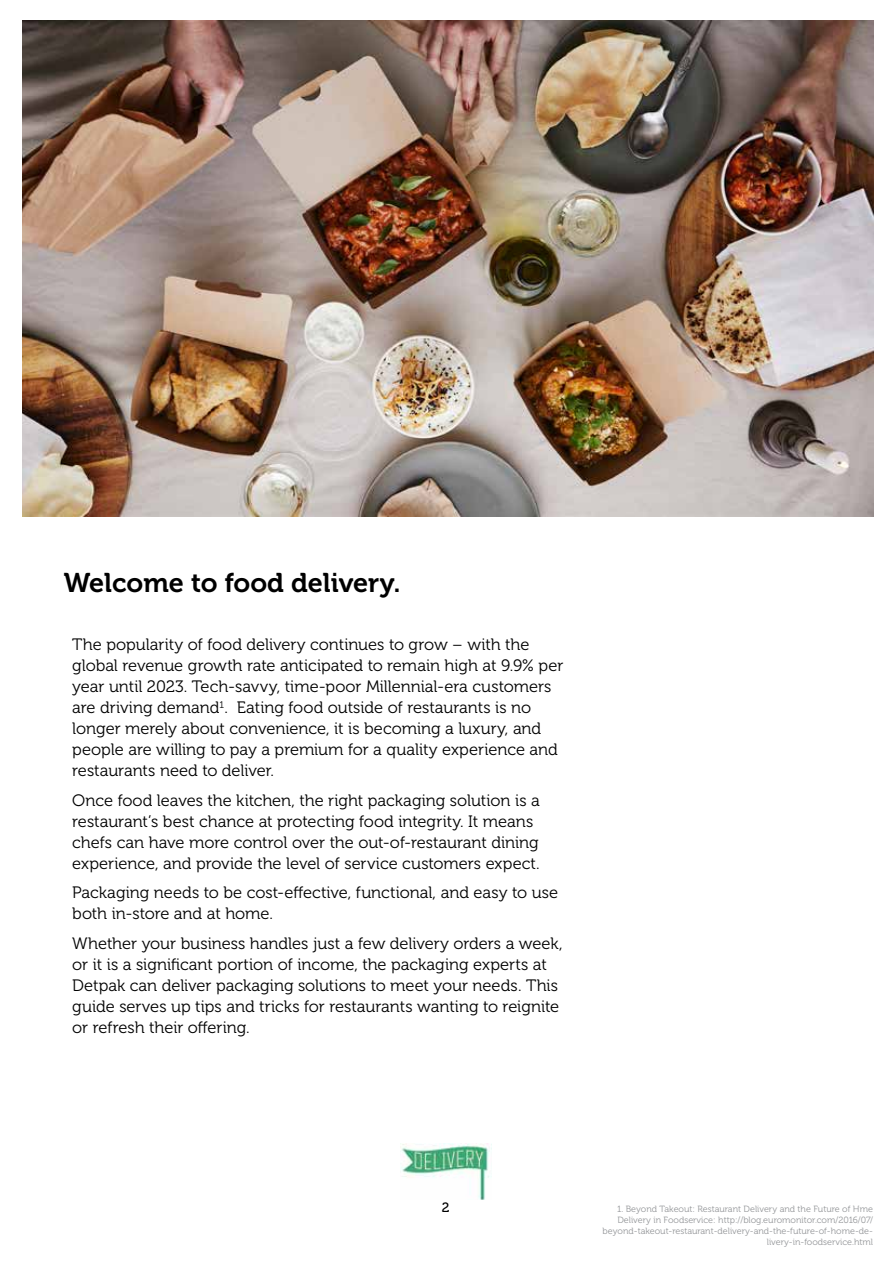
<style>
.page{position:relative;width:893px;height:1263px;background:#fff}
.page>*{position:absolute;margin:0;border:0;box-sizing:border-box;transform-origin:0 0}
.t1{font:27px "Museo 700";color:#000}
.t2{font:16.5px/21px "Museo 300";letter-spacing:-.005em;color:#000}
.t3{font:13.5px "Museo 500";color:#000}
.t4{font:9px/10.8px "Museo 300";color:#939598;text-align:right}
</style>
<div class="page">
<img style="left:400px;top:1143px;width:90px;height:56px">
<img style="left:23px;top:20px;width:850px;height:496px">
<h1 class="t1" style="left:64px;top:568px;width:338px">Welcome to food delivery.</h1>
<p class="t2" style="left:72px;top:634px;width:493px">The popularity of food delivery continues to grow – with the global revenue growth rate anticipated to remain high at 9.9% per year until 2023. Tech-savvy, time-poor Millennial-era customers are driving demand<sup>1</sup>. Eating food outside of restaurants is no longer merely about convenience, it is becoming a luxury, and people are willing to pay a premium for a quality experience and restaurants need to deliver.</p>
<p class="t2" style="left:72px;top:790px;width:469px">Once food leaves the kitchen, the right packaging solution is a restaurant’s best chance at protecting food integrity. It means chefs can have more control over the out-of-restaurant dining experience, and provide the level of service customers expect.</p>
<p class="t2" style="left:72px;top:882px;width:487px">Packaging needs to be cost-effective, functional, and easy to use both in-store and at home.</p>
<p class="t2" style="left:72px;top:933px;width:492px">Whether your business handles just a few delivery orders a week, or it is a significant portion of income, the packaging experts at Detpak can deliver packaging solutions to meet your needs. This guide serves up tips and tricks for restaurants wanting to reignite or refresh their offering.</p>
<p class="t3" style="left:442px;top:1200px;width:9px">2</p>
<p class="t4" style="left:603px;top:1204px;width:272px">1. Beyond Takeout: Restaurant Delivery and the Future of Hme Delivery in Foodservice: http://blog.euromonitor.com/2016/07/ beyond-takeout-restaurant-delivery-and-the-future-of-home-de&shy;livery-in-foodservice.html</p>
</div>
